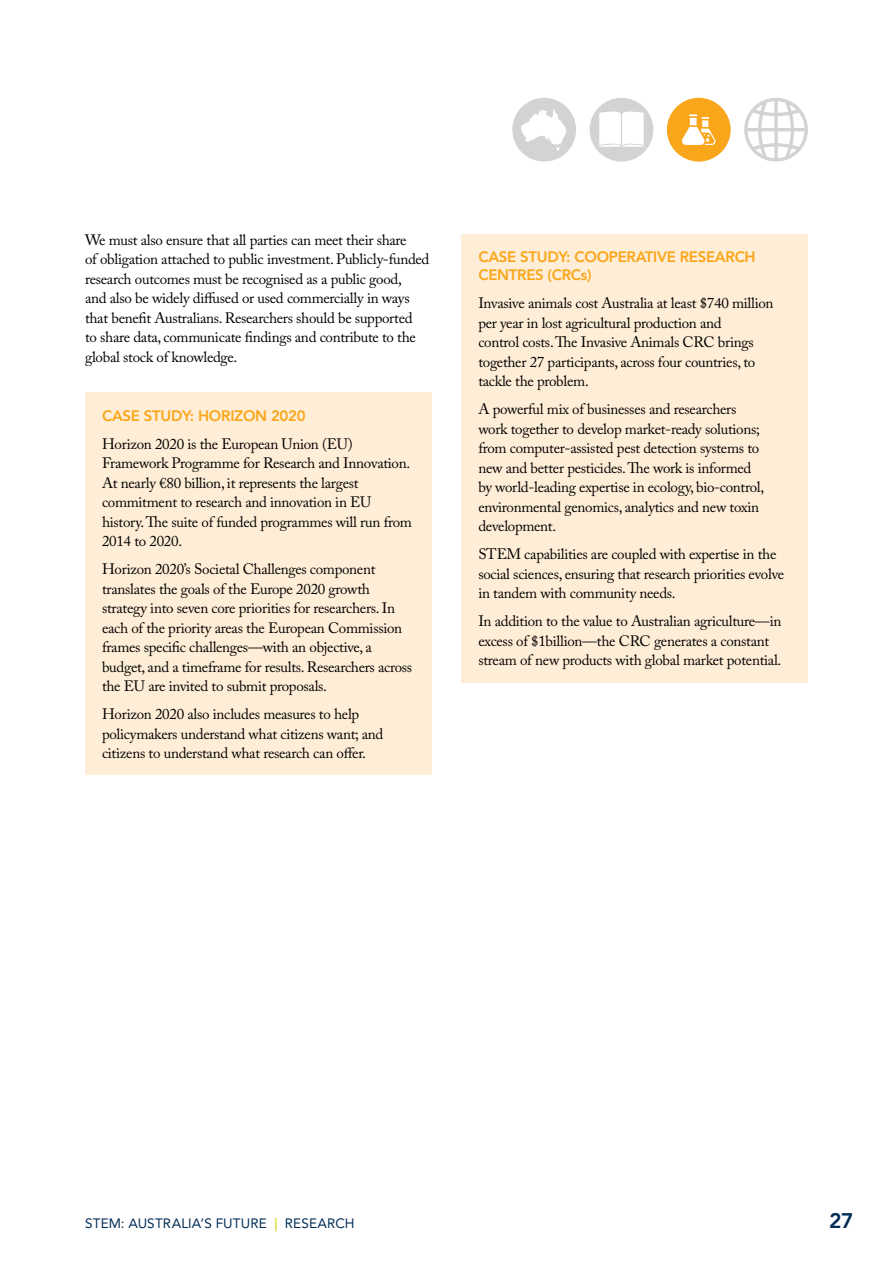
<style>
.page{position:relative;width:893px;height:1263px;background:#fff}
.page>*{position:absolute;margin:0;border:0;box-sizing:border-box;transform-origin:0 0}
.t1{font:800 21px "Avenir LT Std";color:#002d56}
.t2{font:15px/19.5px "Adobe Caslon Pro";letter-spacing:-.02em;color:#000}
.t3{font:800 15px/18px "Avenir LT Std";letter-spacing:-.02em;color:#faa61a}
.t4{font:13.5px "Avenir LT Std";letter-spacing:.01em;color:#002d56}
.s1{font-weight:800;color:#d6e03d}
</style>
<div class="page">
<div style="left:461px;top:234px;width:347px;height:448px;background:#ffeed7"></div>
<div style="left:85px;top:392px;width:347px;height:383px;background:#ffeed7"></div>
<div style="left:744px;top:98px;width:64px;height:64px;background:#d1d3d4;border-radius:50%"></div>
<svg style="left:748px;top:101px;width:56px;height:57px"></svg>
<div style="left:512px;top:98px;width:64px;height:64px;background:#d1d3d4;border-radius:50%"></div>
<svg style="left:521px;top:109px;width:45px;height:42px"></svg>
<div style="left:667px;top:98px;width:64px;height:64px;background:#faa61a;border-radius:50%"></div>
<svg style="left:682px;top:114px;width:34px;height:31px"></svg>
<div style="left:590px;top:98px;width:63px;height:64px;background:#d1d3d4;border-radius:50%"></div>
<svg style="left:599px;top:111px;width:45px;height:36px;background:#fafafa"></svg>
<p class="t2" style="left:85px;top:230px;width:346px">We must also ensure that all parties can meet their share<br>of obligation attached to public investment. Publicly-funded research outcomes must be recognised as a public good,<br>and also be widely diffused or used commercially in ways that benefit Australians. Researchers should be supported<br>to share data, communicate findings and contribute to the global stock of knowledge.</p>
<p class="t3" style="left:102px;top:406px;width:70px">CASE STUDY</p>
<p class="t3" style="left:190px;top:406px;width:117px">: HORIZON 2020</p>
<p class="t2" style="left:102px;top:434px;width:311px">Horizon 2020 is the European Union (EU)<br>Framework Programme for Research and Innovation.<br>At nearly €80 billion, it represents the largest commitment to research and innovation in EU history. The suite of funded programmes will run from 2014 to 2020.</p>
<p class="t2" style="left:102px;top:559px;width:312px">Horizon 2020’s Societal Challenges component translates the goals of the Europe 2020 growth strategy into seven core priorities for researchers. In each of the priority areas the European Commission frames specific challenges—with an objective, a budget, and a timeframe for results. Researchers across the EU are invited to submit proposals.</p>
<p class="t2" style="left:102px;top:704px;width:283px">Horizon 2020 also includes measures to help policymakers understand what citizens want; and citizens to understand what research can offer.</p>
<p class="t3" style="left:478px;top:248px;width:267px;text-indent:88px">: COO PERATIVE RESEARCH<br>CENTRES (CRCS)</p>
<p class="t2" style="left:478px;top:293px;width:297px">Invasive animals cost Australia at least $740 million per year in lost agricultural production and<br>control costs. The Invasive Animals CRC brings together 27 participants, across four countries, to tackle the problem.</p>
<p class="t2" style="left:478px;top:399px;width:287px">A powerful mix of businesses and researchers work together to develop market-ready solutions; from computer-assisted pest detection systems to new and better pesticides. The work is informed by world-leading expertise in ecology, bio-control, environmental genomics, analytics and new toxin development.</p>
<p class="t2" style="left:478px;top:544px;width:307px">STEM capabilities are coupled with expertise in the social sciences, ensuring that research priorities evolve in tandem with community needs.</p>
<p class="t2" style="left:478px;top:611px;width:304px">In addition to the value to Australian agriculture—in excess of $1billion—the CRC generates a constant stream of new products with global market potential.</p>
<p class="t3" style="left:478px;top:248px;width:70px">CASE STUDY</p>
<p class="t4" style="left:85px;top:1216px;width:271px">STEM: AUSTRALIA’S FUTURE <span class="s1">|</span> RESEARCH</p>
<h1 class="t1" style="left:829px;top:1208px;width:26px">27</h1>
</div>
